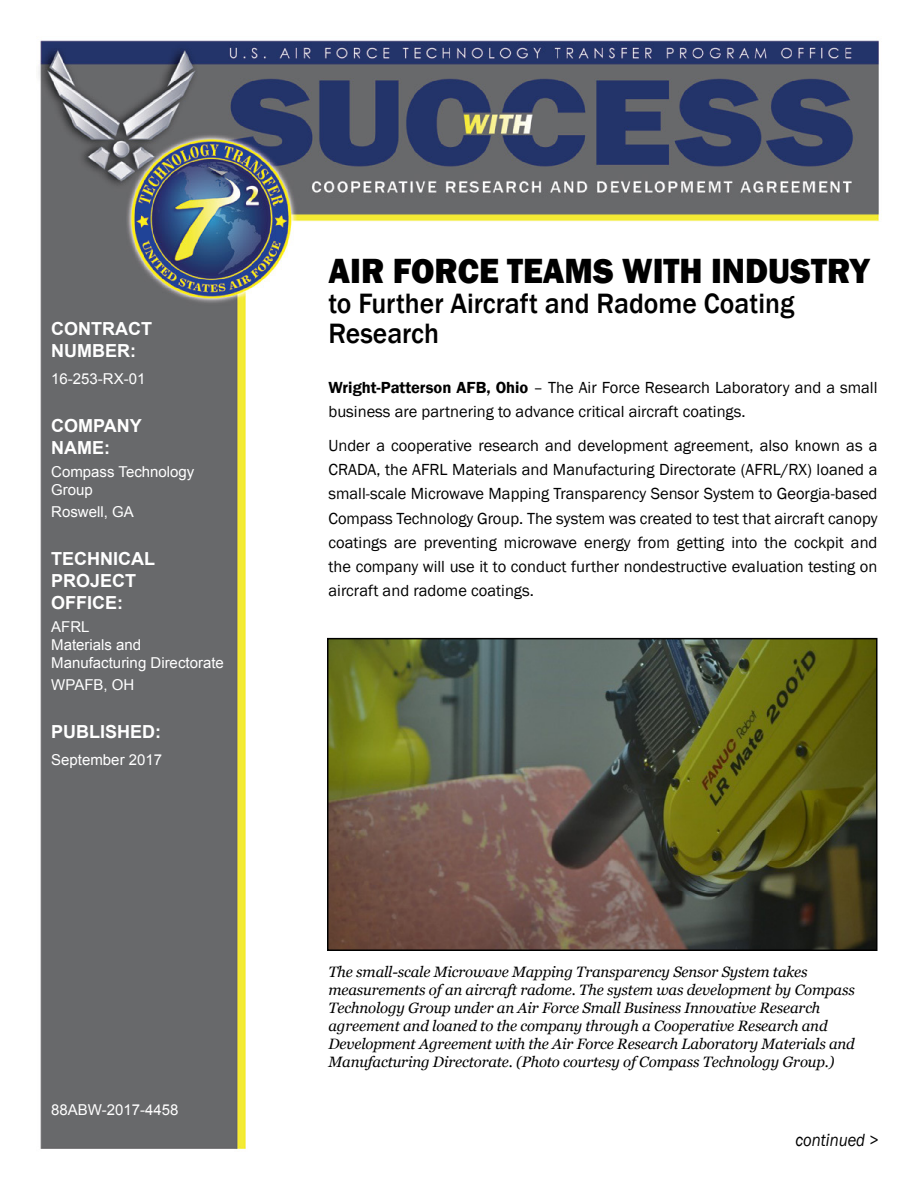
<style>
.page{position:relative;width:918px;height:1188px;background:#fff}
.page>*{position:absolute;margin:0;border:0;box-sizing:border-box;transform-origin:0 0}
.t1{font:800 36px "Franklin Gothic";color:#000;scale:.94 1}
.t2{font:500 28.8px/30px "Franklin Gothic";color:#000;scale:.96 1}
.t3{font:italic 18.15px "Franklin Gothic";color:#000;scale:.91 1}
.t4{font:700 18px/21.6px "Arial";color:#fff}
.t5{font:16.5px/24px "Franklin Gothic";color:#000}
.t6{font:italic 15px/18px "Georgia";letter-spacing:-.01em;color:#000}
.t7{font:15px/18px "Arial";color:#fff}
.s1{font-weight:600}
</style>
<div class="page">
<img style="left:38px;top:40px;width:841px;height:1109px">
<img style="left:330px;top:641px;width:545px;height:307px">
<div style="left:327px;top:638px;width:551px;height:313px;border:2px solid #000"></div>
<p class="t4" style="left:51px;top:318px;width:102px">CONTRACT<br>NUMBER:</p>
<p class="t7" style="left:51px;top:369px;width:96px">16-253-RX-01</p>
<p class="t4" style="left:51px;top:416px;width:92px">COMPANY<br>NAME:</p>
<p class="t7" style="left:51px;top:463px;width:145px">Compass Technology<br>Group</p>
<p class="t7" style="left:51px;top:503px;width:84px">Roswell, GA</p>
<p class="t4" style="left:51px;top:549px;width:105px">TECHNICAL<br>PROJECT<br>OFFICE:</p>
<p class="t7" style="left:51px;top:618px;width:174px">AFRL<br>Materials and<br>Manufacturing Directorate</p>
<p class="t7" style="left:51px;top:675px;width:85px">WPAFB, OH</p>
<p class="t4" style="left:51px;top:722px;width:111px">PUBLISHED:</p>
<p class="t7" style="left:51px;top:751px;width:112px">September 2017</p>
<p class="t7" style="left:51px;top:1101px;width:129px">88ABW-2017-4458</p>
<h1 class="t1" style="left:328px;top:248px;width:577px">AIR FORCE TEAMS WITH INDUSTRY</h1>
<h2 class="t2" style="left:328px;top:289px;width:487px">to Further Aircraft and Radome Coating<br>Research</h2>
<p class="t5" style="left:328px;top:376px;width:551px"><span class="s1">Wright-Patterson AFB, Ohio</span> – The Air Force Research Laboratory and a small business are partnering to advance critical aircraft coatings.</p>
<p class="t5" style="left:328px;top:434px;width:551px;text-align:justify">Under a cooperative research and development agreement, also known as a CRADA, the AFRL Materials and Manufacturing Directorate (AFRL/RX) loaned a small-scale Microwave Mapping Transparency Sensor System to Georgia-based Compass Technology Group. The system was created to test that aircraft canopy coatings are preventing microwave energy from getting into the cockpit and the company will use it to conduct further nondestructive evaluation testing on aircraft and radome coatings.</p>
<p class="t6" style="left:328px;top:963px;width:528px">The small-scale Microwave Mapping Transparency Sensor System takes measurements of an aircraft radome. The system was development by Compass Technology Group under an Air Force Small Business Innovative Research agreement and loaned to the company through a Cooperative Research and Development Agreement with the Air Force Research Laboratory Materials and Manufacturing Directorate. (Photo courtesy of Compass Technology Group.)</p>
<p class="t3" style="left:795px;top:1128px;width:93px">continued &gt;</p>
</div>
